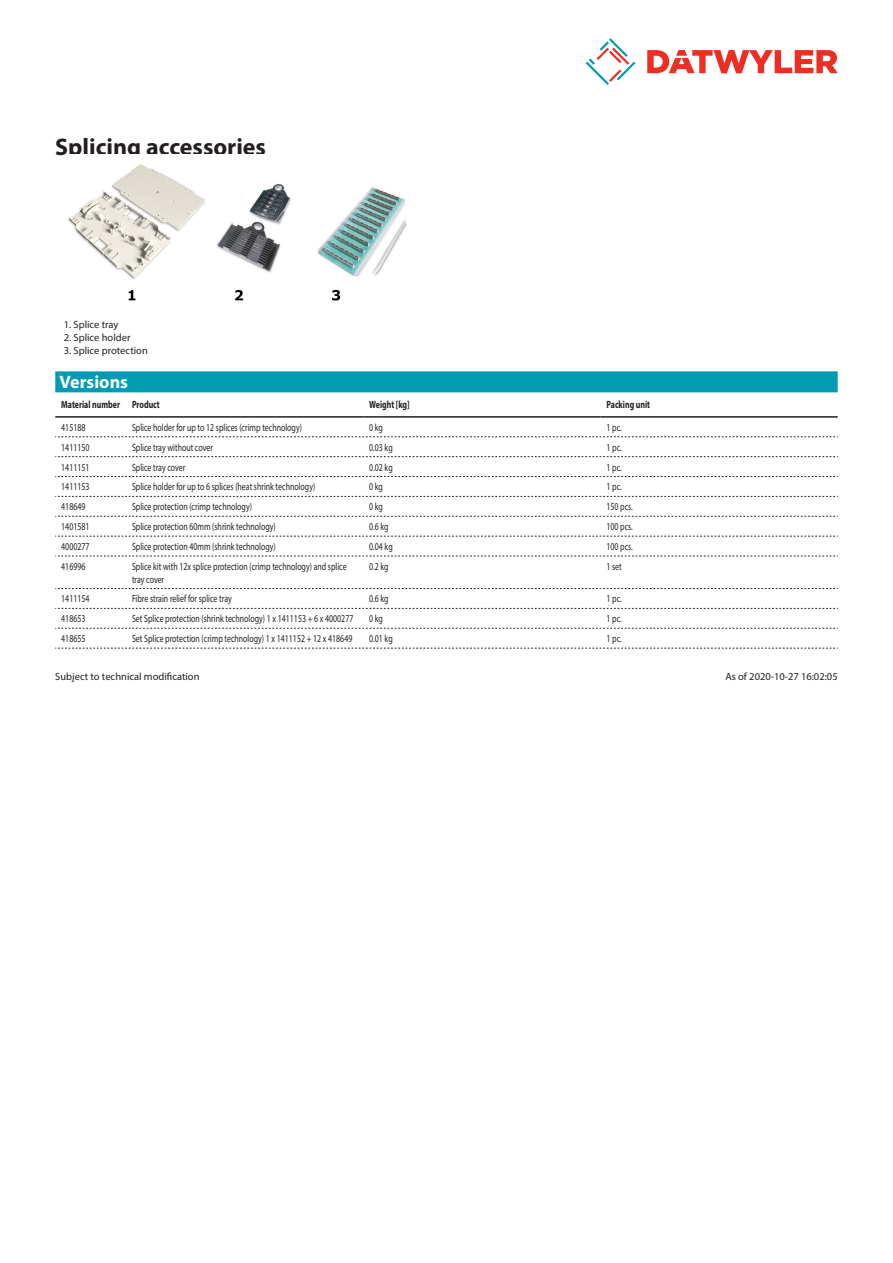
<style>
.page{position:relative;width:893px;height:1263px;background:#fff}
.page>*{position:absolute;margin:0;border:0;box-sizing:border-box;transform-origin:0 0}
.Product_Head{font:700 24px "Myriad Pro";color:#231f20}
.Standard_Head_Proper{font:700 18px "Myriad Pro";color:#fff}
.myriadlight{font:10.5px/12.6px "Myriad Pro";color:#231f20;scale:.75 1}
.Footnote{font:10.5px "Myriad Pro";color:#231f20}
.imagetext{font:10.5px "Myriad Pro";color:#231f20}
.myriadbold{font:700 10.5px "Myriad Pro";color:#231f20;scale:.75 1}
</style>
<div class="page">
<svg style="left:586px;top:38px;width:49px;height:47px"></svg>
<svg style="left:647px;top:50px;width:191px;height:23px"></svg>
<img style="left:68px;top:164px;width:339px;height:137px">
<div style="left:55px;top:371px;width:783px;height:21px;background:#009cb3"></div>
<hr style="left:55px;top:416px;width:71px;height:2px;background:#231f20">
<hr style="left:126px;top:416px;width:237px;height:2px;background:#231f20">
<hr style="left:363px;top:416px;width:237px;height:2px;background:#231f20">
<hr style="left:600px;top:416px;width:238px;height:2px;background:#231f20">
<svg style="left:55px;top:436px;width:783px;height:1px"></svg>
<svg style="left:55px;top:456px;width:783px;height:1px"></svg>
<svg style="left:55px;top:476px;width:783px;height:1px"></svg>
<svg style="left:55px;top:496px;width:783px;height:1px"></svg>
<svg style="left:55px;top:516px;width:783px;height:1px"></svg>
<svg style="left:55px;top:536px;width:783px;height:1px"></svg>
<svg style="left:55px;top:556px;width:783px;height:1px"></svg>
<svg style="left:55px;top:588px;width:783px;height:1px"></svg>
<svg style="left:55px;top:608px;width:783px;height:1px"></svg>
<svg style="left:55px;top:628px;width:783px;height:1px"></svg>
<svg style="left:55px;top:648px;width:783px;height:1px"></svg>
<p class="Product_Head" style="left:55px;top:131px;width:212px">Splicing accessories</p>
<p class="imagetext" style="left:64px;top:318px;width:56px">1. Splice tray</p>
<p class="imagetext" style="left:64px;top:331px;width:68px">2. Splice holder</p>
<p class="imagetext" style="left:64px;top:344px;width:86px">3. Splice protection</p>
<p class="Standard_Head_Proper" style="left:60px;top:371px;width:70px">Versions</p>
<p class="myriadbold" style="left:61px;top:398px;width:80px">Material number</p>
<p class="myriadbold" style="left:132px;top:398px;width:39px">Product</p>
<p class="myriadbold" style="left:369px;top:398px;width:55px">Weight [kg]</p>
<p class="myriadbold" style="left:606px;top:398px;width:60px">Packing unit</p>
<p class="myriadlight" style="left:61px;top:421px;width:34px">415188</p>
<p class="myriadlight" style="left:132px;top:421px;width:228px">Splice holder for up to 12 splices (crimp technology)</p>
<p class="myriadlight" style="left:369px;top:421px;width:20px">0 kg</p>
<p class="myriadlight" style="left:606px;top:421px;width:22px">1 pc.</p>
<p class="myriadlight" style="left:61px;top:441px;width:39px">1411150</p>
<p class="myriadlight" style="left:132px;top:441px;width:109px">Splice tray without cover</p>
<p class="myriadlight" style="left:369px;top:441px;width:33px">0.03 kg</p>
<p class="myriadlight" style="left:606px;top:441px;width:22px">1 pc.</p>
<p class="myriadlight" style="left:61px;top:460px;width:39px">1411151</p>
<p class="myriadlight" style="left:132px;top:460px;width:73px">Splice tray cover</p>
<p class="myriadlight" style="left:369px;top:460px;width:33px">0.02 kg</p>
<p class="myriadlight" style="left:606px;top:460px;width:22px">1 pc.</p>
<p class="myriadlight" style="left:61px;top:480px;width:39px">1411153</p>
<p class="myriadlight" style="left:132px;top:480px;width:246px">Splice holder for up to 6 splices (heat shrink technology)</p>
<p class="myriadlight" style="left:369px;top:480px;width:20px">0 kg</p>
<p class="myriadlight" style="left:606px;top:480px;width:22px">1 pc.</p>
<p class="myriadlight" style="left:61px;top:500px;width:34px">418649</p>
<p class="myriadlight" style="left:132px;top:500px;width:161px">Splice protection (crimp technology)</p>
<p class="myriadlight" style="left:369px;top:500px;width:20px">0 kg</p>
<p class="myriadlight" style="left:606px;top:500px;width:37px">150 pcs.</p>
<p class="myriadlight" style="left:61px;top:520px;width:39px">1401581</p>
<p class="myriadlight" style="left:132px;top:520px;width:193px">Splice protection 60mm (shrink technology)</p>
<p class="myriadlight" style="left:369px;top:520px;width:27px">0.6 kg</p>
<p class="myriadlight" style="left:606px;top:520px;width:37px">100 pcs.</p>
<p class="myriadlight" style="left:61px;top:540px;width:39px">4000277</p>
<p class="myriadlight" style="left:132px;top:540px;width:193px">Splice protection 40mm (shrink technology)</p>
<p class="myriadlight" style="left:369px;top:540px;width:33px">0.04 kg</p>
<p class="myriadlight" style="left:606px;top:540px;width:37px">100 pcs.</p>
<p class="myriadlight" style="left:61px;top:560px;width:34px">416996</p>
<p class="myriadlight" style="left:132px;top:560px;width:288px">Splice kit with 12x splice protection (crimp technology) and splice tray cover</p>
<p class="myriadlight" style="left:369px;top:560px;width:27px">0.2 kg</p>
<p class="myriadlight" style="left:606px;top:560px;width:22px">1 set</p>
<p class="myriadlight" style="left:61px;top:592px;width:39px">1411154</p>
<p class="myriadlight" style="left:132px;top:592px;width:135px">Fibre strain relief for splice tray</p>
<p class="myriadlight" style="left:369px;top:592px;width:27px">0.6 kg</p>
<p class="myriadlight" style="left:606px;top:592px;width:22px">1 pc.</p>
<p class="myriadlight" style="left:61px;top:612px;width:34px">418653</p>
<p class="myriadlight" style="left:132px;top:612px;width:297px">Set Splice protection (shrink technology) 1 x 1411153 + 6 x 4000277</p>
<p class="myriadlight" style="left:369px;top:612px;width:20px">0 kg</p>
<p class="myriadlight" style="left:606px;top:612px;width:22px">1 pc.</p>
<p class="myriadlight" style="left:61px;top:632px;width:34px">418655</p>
<p class="myriadlight" style="left:132px;top:632px;width:295px">Set Splice protection (crimp technology) 1 x 1411152 + 12 x 418649</p>
<p class="myriadlight" style="left:369px;top:632px;width:33px">0.01 kg</p>
<p class="myriadlight" style="left:606px;top:632px;width:22px">1 pc.</p>
<p class="Footnote" style="left:55px;top:670px;width:146px">Subject to technical modification</p>
<p class="Footnote" style="left:725px;top:670px;width:114px">As of 2020-10-27 16:02:05</p>
</div>
